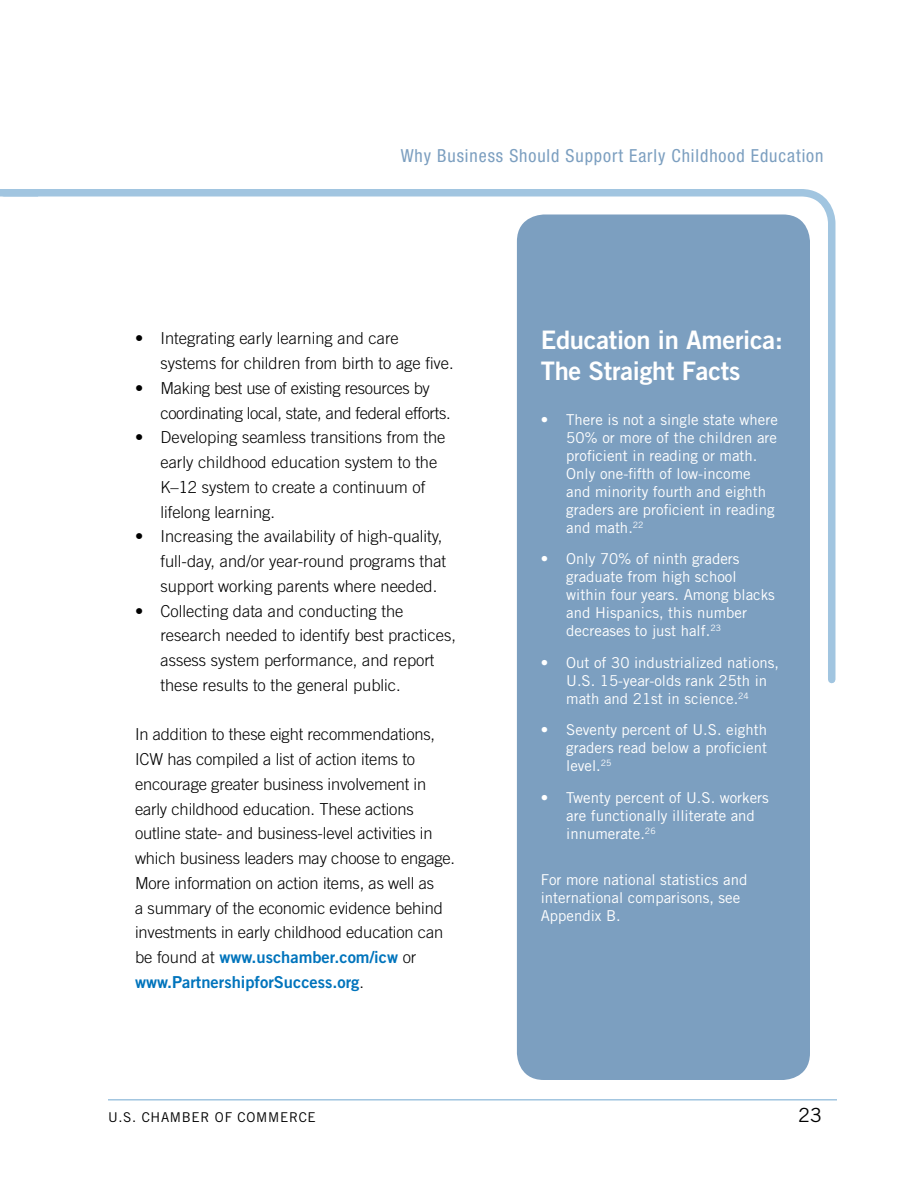
<style>
.page{position:relative;width:918px;height:1188px;background:#fff}
.page>*{position:absolute;margin:0;border:0;box-sizing:border-box;transform-origin:0 0}
.t1{font:25.5px/30.6px "Trade Gothic Bold Two";letter-spacing:-.01em;color:#fff}
.t2{font:19.5px "Trade Gothic";color:#000}
.t3{font:condensed 18px "Helvetica Neue";letter-spacing:.05em;color:#7c9fc0}
.t4{font:300 16.5px/24.8px "Trade Gothic";color:#000}
.t5{font:300 16.5px/24.8px "Trade Gothic";letter-spacing:-.02em;color:#000}
.t6{font:16.5px/24.8px "Trade Gothic Bold Two";color:#0074bc}
.t7{font:15px/18px "Trade Gothic";color:#fff}
.t8{font:13.5px "Trade Gothic";letter-spacing:.05em;color:#000}
.s1{font-family:"Trade Gothic";font-weight:300;color:#000}
</style>
<div class="page">
<hr style="left:108px;top:1099px;width:729px;height:2px;background:#a1c5e0">
<svg style="left:0;top:189px;width:836px;height:498px"></svg>
<div style="left:0;top:189px;width:38px;height:7px;background:#a1c5e0"></div>
<div style="left:517px;top:214px;width:293px;height:866px;background:#7c9fc0;border-radius:27px"></div>
<p class="t3" style="left:401px;top:145px;width:424px">Why Business Should Support Early Childhood Education</p>
<p class="t4" style="left:160px;top:326px;width:295px;text-indent:-25px">• Integrating early learning and care systems for children from birth to age five.</p>
<p class="t5" style="left:160px;top:375px;width:292px;text-indent:-25px">• Making best use of existing resources by coordinating local, state, and federal efforts.</p>
<p class="t4" style="left:160px;top:425px;width:287px;text-indent:-25px">• Developing seamless transitions from the early childhood education system to the K–12 system to create a continuum of lifelong learning.</p>
<p class="t4" style="left:160px;top:524px;width:287px;text-indent:-25px">• Increasing the availability of high-quality, full-day, and/or year-round programs that support working parents where needed.</p>
<p class="t4" style="left:160px;top:598px;width:297px;text-indent:-25px">• Collecting data and conducting the research needed to identify best practices, assess system performance, and report these results to the general public.</p>
<p class="t4" style="left:135px;top:722px;width:322px">In addition to these eight recommendations, ICW has compiled a list of action items to encourage greater business involvement in early childhood education. These actions outline state- and business-level activities in which business leaders may choose to engage.<br>More information on action items, as well as<br>a summary of the economic evidence behind investments in early childhood education can</p>
<p class="t6" style="left:135px;top:944px;width:283px"><span class="s1">be found at</span> www.uschamber.com/icw <span class="s1">or </span>www.PartnershipforSuccess.org<span class="s1">.</span></p>
<h1 class="t1" style="left:541px;top:324px;width:244px">Education in America:<br>The Straight Facts</h1>
<p class="t7" style="left:566px;top:410px;width:213px;text-indent:-26px">• There is not a single state where<br>50% or more of the children are proficient in reading or math.<br>Only one-fifth of low-income and minority fourth and eighth graders are proficient in reading and math.<sup>22</sup></p>
<p class="t7" style="left:566px;top:550px;width:210px;text-indent:-26px">• Only 70% of ninth graders graduate from high school within four years. Among blacks and Hispanics, this number decreases to just half.<sup>23</sup></p>
<p class="t7" style="left:566px;top:653px;width:214px;text-indent:-26px">• Out of 30 industrialized nations,<br>U.S. 15-year-olds rank 25th in math and 21st in science.<sup>24</sup></p>
<p class="t7" style="left:566px;top:721px;width:202px;text-align:justify;text-indent:-26px">• Seventy percent of U.S. eighth graders read below a proficient level.<sup>25</sup></p>
<p class="t7" style="left:566px;top:788px;width:204px;text-indent:-26px">• Twenty percent of U.S. workers are functionally illiterate and innumerate.<sup>26</sup></p>
<p class="t7" style="left:541px;top:871px;width:208px">For more national statistics and international comparisons, see<br>Appendix B.</p>
<p class="t8" style="left:108px;top:1109px;width:209px">U.S. CHAMBER OF COMMERCE</p>
<p class="t2" style="left:798px;top:1103px;width:25px">23</p>
</div>
